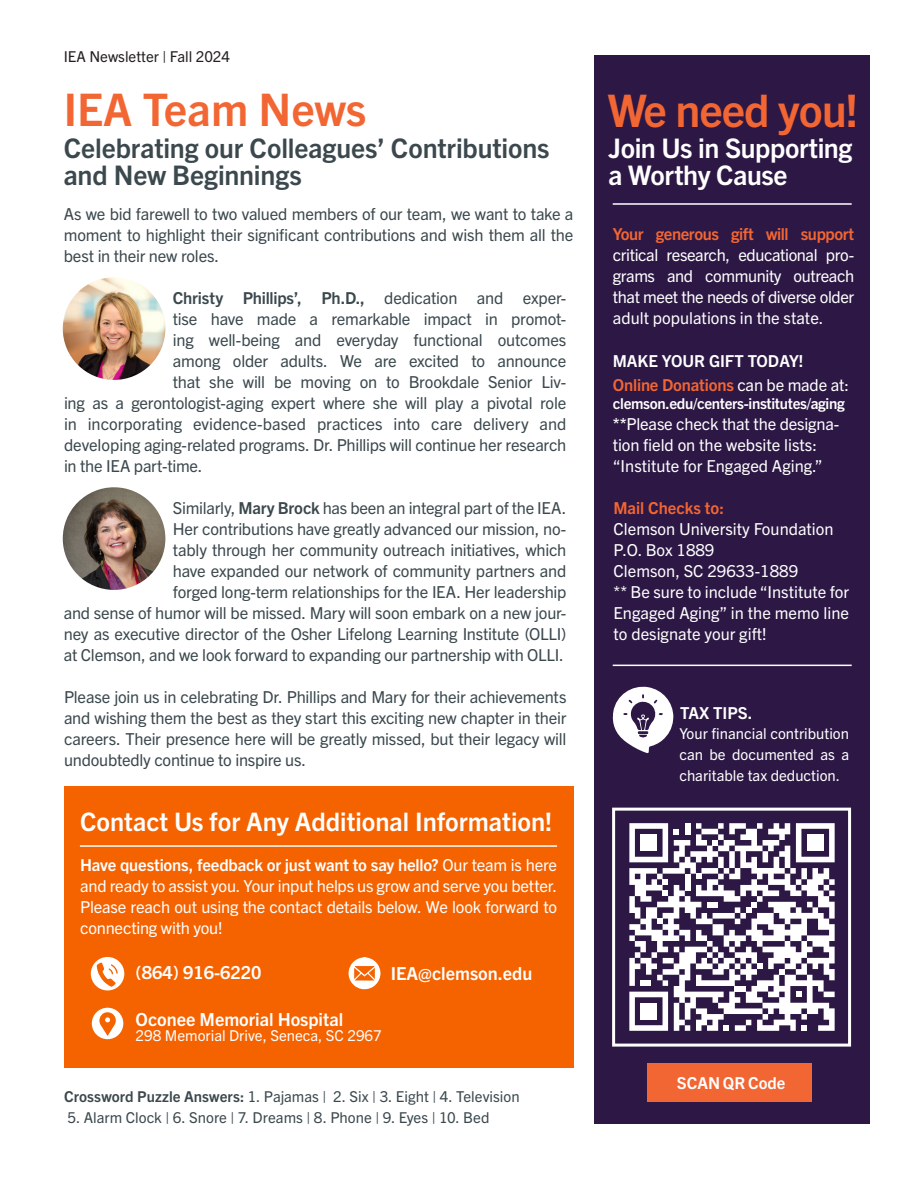
<style>
.page{position:relative;width:918px;height:1188px;background:#fff}
.page>*{position:absolute;margin:0;border:0;box-sizing:border-box;transform-origin:0 0}
.t1{font:700 45px "Trade Gothic Next LT Pro";letter-spacing:-.01em;color:#f26633}
.t2{font:700 27px/27px "Trade Gothic Next LT Pro";letter-spacing:-.005em;color:#3b484d}
.t3{font:700 27px/27px "Trade Gothic Next LT Pro";letter-spacing:-.015em;color:#fff}
.t4{font:700 25.5px "Trade Gothic Next LT Pro";color:#fff}
.t5{font:700 18px "Trade Gothic Next LT Pro";color:#fff}
.Body{font:16.5px/21px "Trade Gothic Next LT Pro";letter-spacing:-.015em;color:#3b484d;text-align:justify}
.Body-2{font:16.5px/21px "Trade Gothic Next LT Pro";color:#fff}
.Body-3{font:700 16.5px "Trade Gothic Next LT Pro";letter-spacing:-.015em;color:#3b484d}
.t6{font:700 16.5px "Trade Gothic Next LT Pro";letter-spacing:-.01em;color:#f26633}
.t7{font:700 16.5px "Trade Gothic Next LT Pro";color:#fff}
.Body-4{font:15px "Trade Gothic Next LT Pro";color:#3b484d}
.t8{font:15px/21px "Trade Gothic Next LT Pro";color:#fff;text-align:justify}
.t9{font:700 15px "Trade Gothic Next LT Pro";letter-spacing:-.02em;color:#fff}
.t10{font:15px "Trade Gothic Next LT Pro";color:#231f20}
.s1{font-weight:700;color:#f26633}
.s2{font-weight:400}
.s3{font-weight:700}
.s4{font-weight:400;color:#fff}
</style>
<div class="page">
<div style="left:64px;top:787px;width:510px;height:281px;background:#f56200"></div>
<svg style="left:91px;top:957px;width:33px;height:33px"></svg>
<svg style="left:349px;top:957px;width:31px;height:32px"></svg>
<svg style="left:92px;top:1008px;width:31px;height:31px"></svg>
<div style="left:594px;top:56px;width:276px;height:1068px;background:#2d1845"></div>
<div style="left:647px;top:1063px;width:165px;height:39px;background:#f26633"></div>
<svg style="left:629px;top:823px;width:206px;height:208px"></svg>
<svg style="left:612px;top:686px;width:61px;height:68px"></svg>
<hr style="left:613px;top:665px;width:239px;height:1px;background:#fff">
<hr style="left:613px;top:203px;width:239px;height:2px;background:#fff">
<hr style="left:80px;top:845px;width:477px;height:2px;background:#fff">
<div style="left:612px;top:808px;width:239px;height:239px;border:3px solid #fff"></div>
<img style="left:64px;top:279px;width:100px;height:99px">
<div style="left:55px;top:270px;width:118px;height:117px;border:8px solid #fff;border-radius:50%"></div>
<img style="left:64px;top:489px;width:100px;height:99px">
<div style="left:55px;top:480px;width:118px;height:117px;border:8px solid #fff;border-radius:50%"></div>
<p class="t10" style="left:64px;top:46px;width:168px">IEA Newsletter | Fall 2024</p>
<p class="t1" style="left:64px;top:78px;width:304px">IEA Team News</p>
<p class="t2" style="left:64px;top:133px;width:487px">Celebrating our Colleagues’ Contributions and New Beginnings</p>
<p class="t3" style="left:609px;top:133px;width:245px">Join Us in Supporting a Worthy Cause</p>
<p class="Body" style="left:64px;top:202px;width:511px">As we bid farewell to two valued members of our team, we want to take a moment to highlight their significant contributions and wish them all the best in their new roles.</p>
<p class="t1" style="left:608px;top:79px;width:252px">We need you!</p>
<p class="Body-2" style="left:613px;top:222px;width:243px;text-align:justify"><span class="s1">Your generous gift will support </span>critical research, educational pro&shy;grams and community outreach that meet the needs of diverse older adult populations in the state.</p>
<p class="Body-3" style="left:173px;top:286px;width:395px">Christy Phillips’, Ph.D., <span class="s2">dedication and exper-</span></p>
<p class="Body" style="left:173px;top:307px;width:395px">tise have made a remarkable impact in promot-</p>
<p class="Body" style="left:173px;top:328px;width:395px">ing well-being and everyday functional outcomes</p>
<p class="Body" style="left:173px;top:349px;width:395px">among older adults. We are excited to announce</p>
<p class="Body" style="left:173px;top:370px;width:395px">that she will be moving on to Brookdale Senior Liv-</p>
<p class="Body" style="left:64px;top:391px;width:504px">ing as a gerontologist-aging expert where she will play a pivotal role</p>
<p class="Body" style="left:64px;top:412px;width:504px">in incorporating evidence-based practices into care delivery and</p>
<p class="Body" style="left:64px;top:433px;width:504px">developing aging-related programs. Dr. Phillips will continue her research</p>
<p class="Body" style="left:64px;top:454px;width:140px">in the IEA part-time.</p>
<p class="Body" style="left:64px;top:496px;width:504px;text-align:right">Similarly, <span class="s3">Mary Brock</span> has been an integral part of the IEA.<br>Her contributions have greatly advanced our mission, no-<br>tably through her community outreach initiatives, which<br>have expanded our network of community partners and<br>forged long-term relationships for the IEA. Her leadership<br>and sense of humor will be missed. Mary will soon embark on a new jour&shy;ney as executive director of the Osher Lifelong Learning Institute (OLLI) at Clemson, and we look forward to expanding our partnership with OLLI.</p>
<p class="Body" style="left:64px;top:685px;width:504px">Please join us in celebrating Dr. Phillips and Mary for their achievements and wishing them the best as they start this exciting new chapter in their careers. Their presence here will be greatly missed, but their legacy will undoubtedly continue to inspire us.</p>
<p class="t7" style="left:613px;top:349px;width:192px">MAKE YOUR GIFT TODAY!</p>
<p class="t6" style="left:613px;top:373px;width:238px">Online Donations <span class="s4">can be made at:</span></p>
<p class="t9" style="left:613px;top:393px;width:233px">clemson.edu/centers-institutes/aging</p>
<p class="Body-2" style="left:613px;top:412px;width:228px"><span class="s3">**</span>Please check that the designa&shy;tion field on the website lists: “Institute for Engaged Aging.”</p>
<p class="t6" style="left:614px;top:496px;width:112px">Mail Checks to:</p>
<p class="Body-2" style="left:614px;top:517px;width:222px">Clemson University Foundation</p>
<p class="Body-2" style="left:614px;top:538px;width:102px">P.O. Box 1889</p>
<p class="Body-2" style="left:614px;top:559px;width:186px">Clemson, SC 29633-1889</p>
<p class="Body-2" style="left:614px;top:580px;width:237px;text-align:justify">** Be sure to include “Institute for Engaged Aging” in the memo line to designate your gift!</p>
<p class="t7" style="left:680px;top:701px;width:74px">TAX TIPS.</p>
<p class="t8" style="left:679px;top:722px;width:171px">Your financial contribution can be documented as a charitable tax deduction.</p>
<p class="t4" style="left:80px;top:804px;width:474px">Contact Us for Any Additional Information!</p>
<p class="Body-2" style="left:80px;top:853px;width:478px"><span class="s3">Have questions, feedback or just want to say hello?</span> Our team is here and ready to assist you. Your input helps us grow and serve you better.</p>
<p class="Body-2" style="left:80px;top:895px;width:478px">Please reach out using the contact details below. We look forward to connecting with you!</p>
<p class="t5" style="left:136px;top:960px;width:127px">(864) 916-6220</p>
<p class="t5" style="left:391px;top:960px;width:143px">IEA@clemson.edu</p>
<p class="t5" style="left:136px;top:1007px;width:209px">Oconee Memorial Hospital</p>
<p class="t8" style="left:136px;top:1024px;width:248px">298 Memorial Drive, Seneca, SC 2967</p>
<p class="Body-4" style="left:64px;top:1086px;width:457px"><span class="s3">Crossword Puzzle Answers:</span> 1. Pajamas | 2. Six | 3. Eight | 4. Television</p>
<p class="Body-4" style="left:67px;top:1107px;width:423px">5. Alarm Clock | 6. Snore | 7. Dreams | 8. Phone | 9. Eyes | 10. Bed</p>
<p class="t7" style="left:677px;top:1072px;width:110px">SCAN QR Code</p>
</div>
